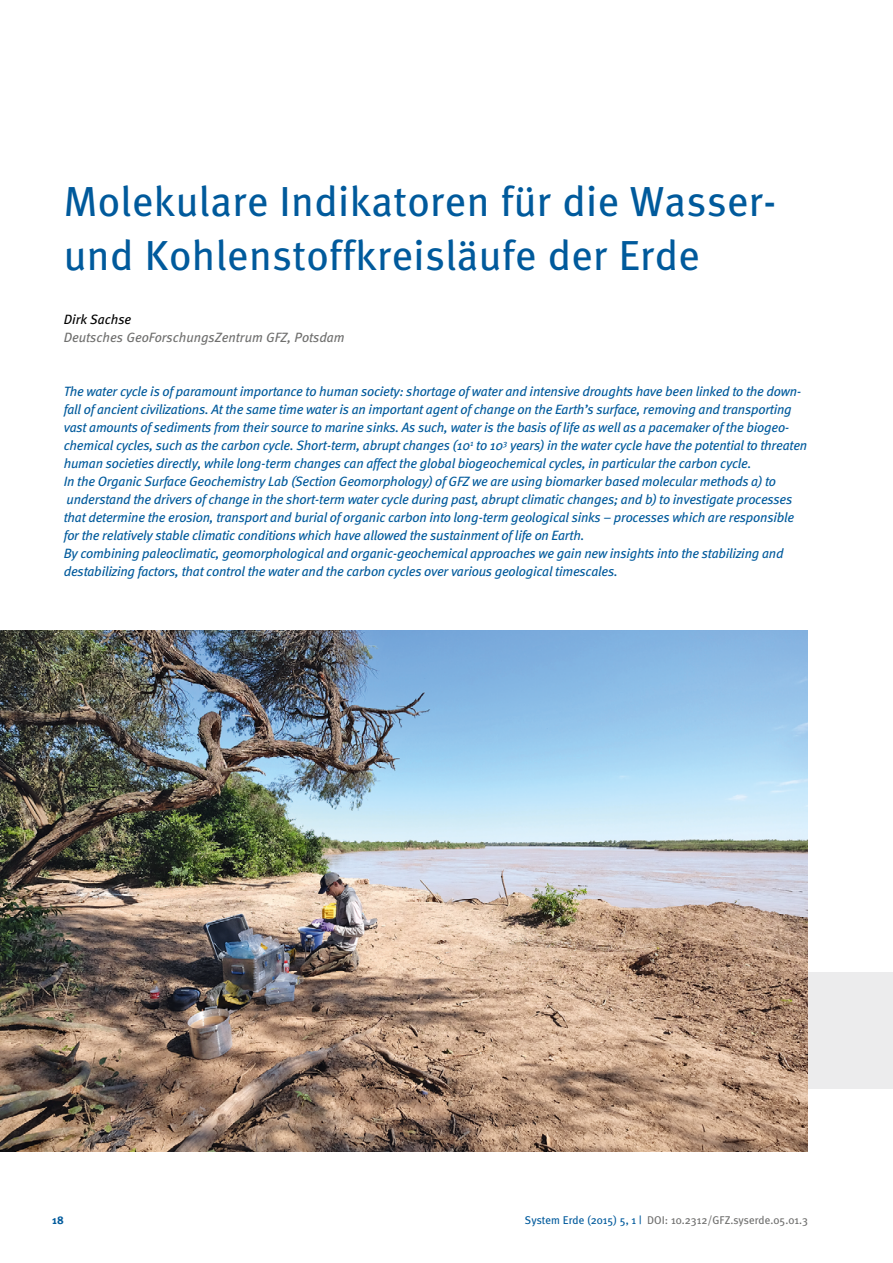
<style>
.page{position:relative;width:893px;height:1263px;background:#fff}
.page>*{position:absolute;margin:0;border:0;box-sizing:border-box;transform-origin:0 0}
.Headline_Groß{font:42px/54px "Meta";letter-spacing:.01em;color:#005a9c}
.t1{font:italic 13.5px/18px "Meta";letter-spacing:-.015em;color:#005a9c}
.Menschen_kursiv_grau{font:italic 13.5px "Meta";color:#6f6f6e}
.Menschen_kursiv_schw{font:italic 13.5px "Meta";color:#000}
.Fließtext_GFZ_dt{font:11.25px "Meta Plus";color:#6f6f6e}
.t2{font:700 11.25px "Meta";color:#005a9c}
.s1{color:#005a9c}
</style>
<div class="page">
<div style="left:781px;top:972px;width:112px;height:117px;background:#ececed"></div>
<img style="left:0;top:630px;width:808px;height:521px">
<p class="Headline_Groß" style="left:64px;top:173px;width:714px">Molekulare Indikatoren für die Wasser&shy;und Kohlenstoffkreisläufe der Erde</p>
<p class="Menschen_kursiv_schw" style="left:64px;top:311px;width:69px">Dirk Sachse</p>
<p class="Menschen_kursiv_grau" style="left:64px;top:329px;width:282px">Deutsches GeoForschungsZentrum GFZ, Potsdam</p>
<p class="t1" style="left:64px;top:382px;width:745px">The water cycle is of paramount importance to human society: shortage of water and intensive droughts have been linked to the down&shy;fall of ancient civilizations. At the same time water is an important agent of change on the Earth’s surface, removing and transporting vast amounts of sediments from their source to marine sinks. As such, water is the basis of life as well as a pacemaker of the biogeo&shy;chemical cycles, such as the carbon cycle. Short-term, abrupt changes (10<sup>1</sup> to 10<sup>3</sup> years) in the water cycle have the potential to threaten human societies directly, while long-term changes can affect the global biogeochemical cycles, in particular the carbon cycle.</p>
<p class="t1" style="left:64px;top:472px;width:732px">In the Organic Surface Geochemistry Lab (Section Geomorphology) of GFZ we are using biomarker based molecular methods a) to understand the drivers of change in the short-term water cycle during past, abrupt climatic changes; and b) to investigate processes that determine the erosion, transport and burial of organic carbon into long-term geological sinks – processes which are responsible for the relatively stable climatic conditions which have allowed the sustainment of life on Earth.</p>
<p class="t1" style="left:64px;top:544px;width:721px">By combining paleoclimatic, geomorphological and organic-geochemical approaches we gain new insights into the stabilizing and destabilizing factors, that control the water and the carbon cycles over various geological timescales.</p>
<p class="t2" style="left:52px;top:1213px;width:13px">18</p>
<p class="Fließtext_GFZ_dt" style="left:525px;top:1214px;width:284px"><span class="s1">System Erde (2015) 5, 1 |</span> DOI: 10.2312/GFZ.syserde.05.01.3</p>
</div>
